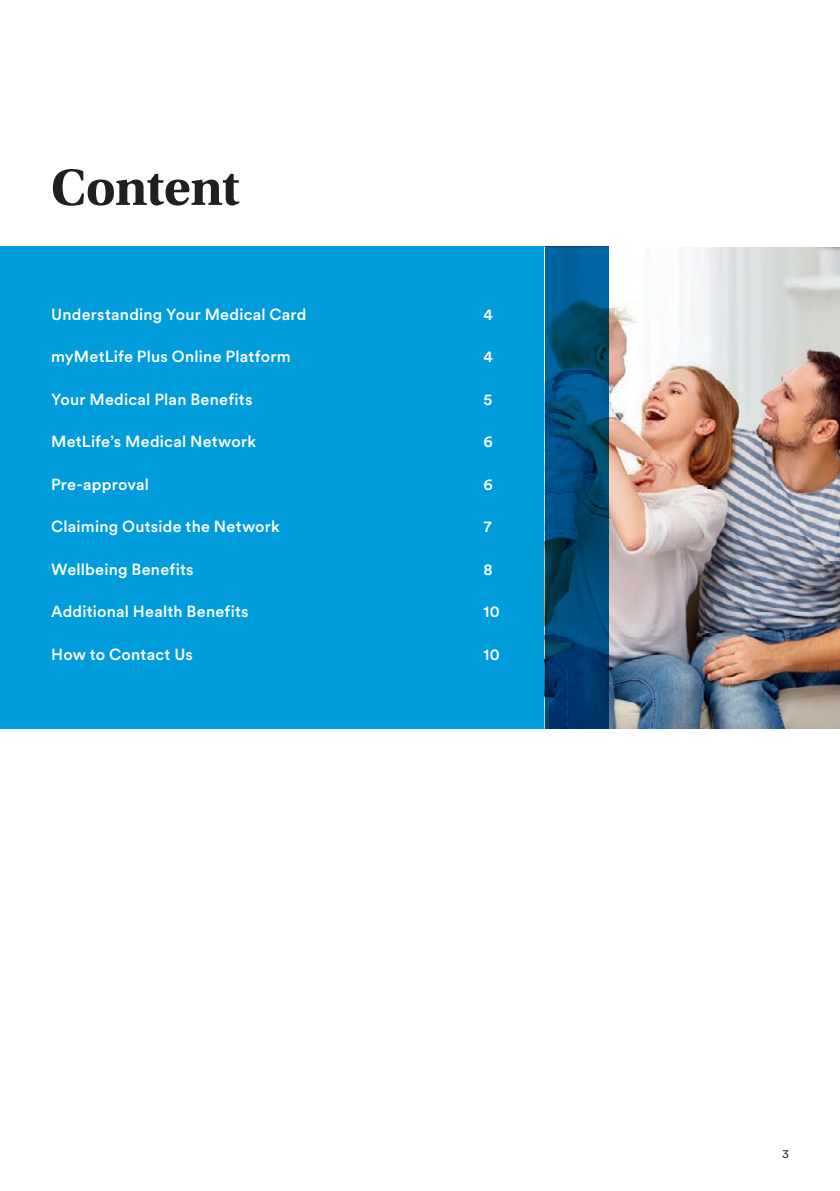
<style>
.page{position:relative;width:840px;height:1191px;background:#fff}
.page>*{position:absolute;margin:0;border:0;box-sizing:border-box;transform-origin:0 0}
.t1{font:700 53.6px "Utopia Std";letter-spacing:-.015em;color:#231f20}
.t2{font:500 16px "Met Life Circular";letter-spacing:.015em;color:#fff}
.t3{font:12px "Met Life Circular";color:#231f20}
</style>
<div class="page">
<div style="left:0;top:247px;width:607px;height:481px;background:#009cdc"></div>
<img style="left:608px;top:247px;width:231px;height:481px">
<svg style="left:544px;top:247px;width:64px;height:481px;background:#034b77"></svg>
<h1 class="t1" style="left:51px;top:156px;width:190px">Content</h1>
<p class="t2" style="left:51px;top:303px;width:257px">Understanding Your Medical Card</p>
<p class="t2" style="left:483px;top:303px;width:11px">4</p>
<p class="t2" style="left:51px;top:346px;width:241px">myMetLife Plus Online Platform</p>
<p class="t2" style="left:483px;top:346px;width:11px">4</p>
<p class="t2" style="left:51px;top:388px;width:203px">Your Medical Plan Benefits</p>
<p class="t2" style="left:483px;top:388px;width:10px">5</p>
<p class="t2" style="left:51px;top:430px;width:206px">MetLife’s Medical Network</p>
<p class="t2" style="left:483px;top:430px;width:11px">6</p>
<p class="t2" style="left:51px;top:473px;width:99px">Pre-approval</p>
<p class="t2" style="left:483px;top:473px;width:11px">6</p>
<p class="t2" style="left:51px;top:515px;width:230px">Claiming Outside the Network</p>
<p class="t2" style="left:483px;top:515px;width:10px">7</p>
<p class="t2" style="left:51px;top:558px;width:144px">Wellbeing Benefits</p>
<p class="t2" style="left:483px;top:558px;width:11px">8</p>
<p class="t2" style="left:51px;top:600px;width:199px">Additional Health Benefits</p>
<p class="t2" style="left:483px;top:600px;width:18px">10</p>
<p class="t2" style="left:51px;top:643px;width:143px">How to Contact Us</p>
<p class="t2" style="left:483px;top:643px;width:18px">10</p>
<p class="t3" style="left:781px;top:1145px;width:8px">3</p>
</div>
